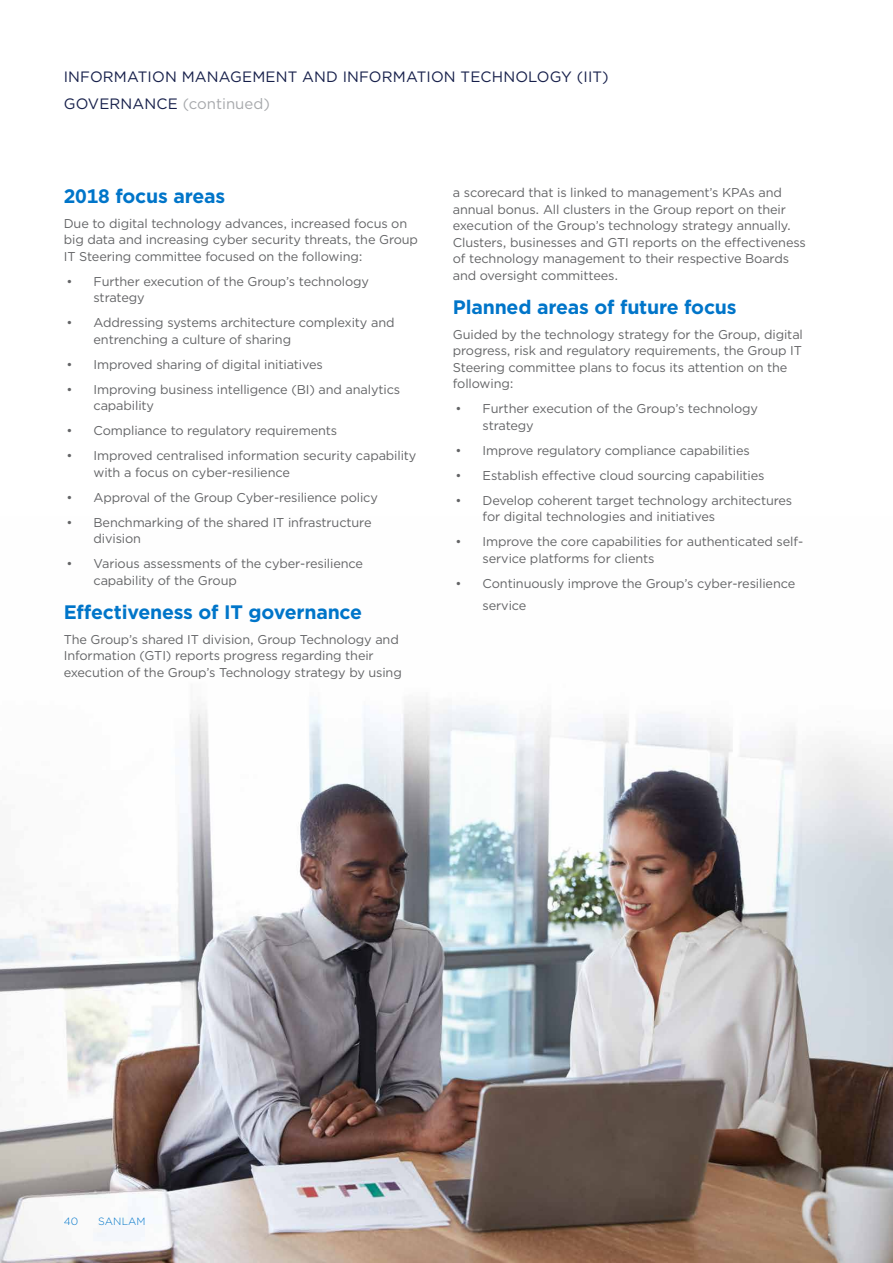
<style>
.page{position:relative;width:893px;height:1263px;background:#fff}
.page>*{position:absolute;margin:0;border:0;box-sizing:border-box;transform-origin:0 0}
.t1{font:700 19.5px "Gotham";letter-spacing:-.01em;color:#0075c9}
.t2{font:15px/27px "Gotham";letter-spacing:.01em;color:#161f4a}
.t3{font:12.75px/16.5px "Gotham";letter-spacing:-.01em;color:#636466}
.t4{font:300 10.5px "Gotham";letter-spacing:.01em;color:#0075c9}
.s1{color:#a7a9ac}
</style>
<div class="page">
<img style="left:0;top:701px;width:893px;height:562px">
<p class="t2" style="left:64px;top:63px;width:546px">INFORMATION MANAGEMENT AND INFORMATION TECHNOLOGY (IIT)<br>GOVERNANCE <span class="s1">(continued)</span></p>
<h1 class="t1" style="left:64px;top:183px;width:163px">2018 focus areas</h1>
<p class="t3" style="left:64px;top:215px;width:356px">Due to digital technology advances, increased focus on big data and increasing cyber security threats, the Group<br>IT Steering committee focused on the following:</p>
<p class="t3" style="left:94px;top:273px;width:277px;text-indent:-27px">• Further execution of the Group’s technology strategy</p>
<p class="t3" style="left:94px;top:314px;width:302px;text-indent:-27px">• Addressing systems architecture complexity and entrenching a culture of sharing</p>
<p class="t3" style="left:67px;top:356px;width:258px">• Improved sharing of digital initiatives</p>
<p class="t3" style="left:94px;top:381px;width:308px;text-indent:-27px">• Improving business intelligence (BI) and analytics capability</p>
<p class="t3" style="left:67px;top:422px;width:272px">• Compliance to regulatory requirements</p>
<p class="t3" style="left:94px;top:447px;width:324px;text-indent:-27px">• Improved centralised information security capability with a focus on cyber-resilience</p>
<p class="t3" style="left:67px;top:489px;width:313px">• Approval of the Group Cyber-resilience policy</p>
<p class="t3" style="left:94px;top:514px;width:279px;text-indent:-27px">• Benchmarking of the shared IT infrastructure division</p>
<p class="t3" style="left:94px;top:555px;width:271px;text-indent:-27px">• Various assessments of the cyber-resilience capability of the Group</p>
<h1 class="t1" style="left:64px;top:599px;width:300px">Effectiveness of IT governance</h1>
<p class="t3" style="left:64px;top:630px;width:340px">The Group’s shared IT division, Group Technology and<br>Information (GTI) reports progress regarding their execution of the Group’s Technology strategy by using</p>
<p class="t3" style="left:453px;top:184px;width:354px">a scorecard that is linked to management’s KPAs and annual bonus. All clusters in the Group report on their execution of the Group’s technology strategy annually.<br>Clusters, businesses and GTI reports on the effectiveness of technology management to their respective Boards and oversight committees.</p>
<h1 class="t1" style="left:453px;top:294px;width:285px">Planned areas of future focus</h1>
<p class="t3" style="left:453px;top:326px;width:352px">Guided by the technology strategy for the Group, digital progress, risk and regulatory requirements, the Group IT Steering committee plans to focus its attention on the following:</p>
<p class="t3" style="left:483px;top:400px;width:277px;text-indent:-27px">• Further execution of the Group’s technology strategy</p>
<p class="t3" style="left:456px;top:442px;width:296px">• Improve regulatory compliance capabilities</p>
<p class="t3" style="left:456px;top:467px;width:310px">• Establish effective cloud sourcing capabilities</p>
<p class="t3" style="left:483px;top:492px;width:311px;text-indent:-27px">• Develop coherent target technology architectures for digital technologies and initiatives</p>
<p class="t3" style="left:483px;top:533px;width:322px;text-indent:-27px">• Improve the core capabilities for authenticated self&shy;service platforms for clients</p>
<p class="t3" style="left:483px;top:572px;width:314px;line-height:22.5px;text-indent:-27px">• Continuously improve the Group’s cyber-resilience service</p>
<p class="t4" style="left:64px;top:1214px;width:16px">40</p>
<p class="t4" style="left:98px;top:1214px;width:49px">SANLAM</p>
</div>
